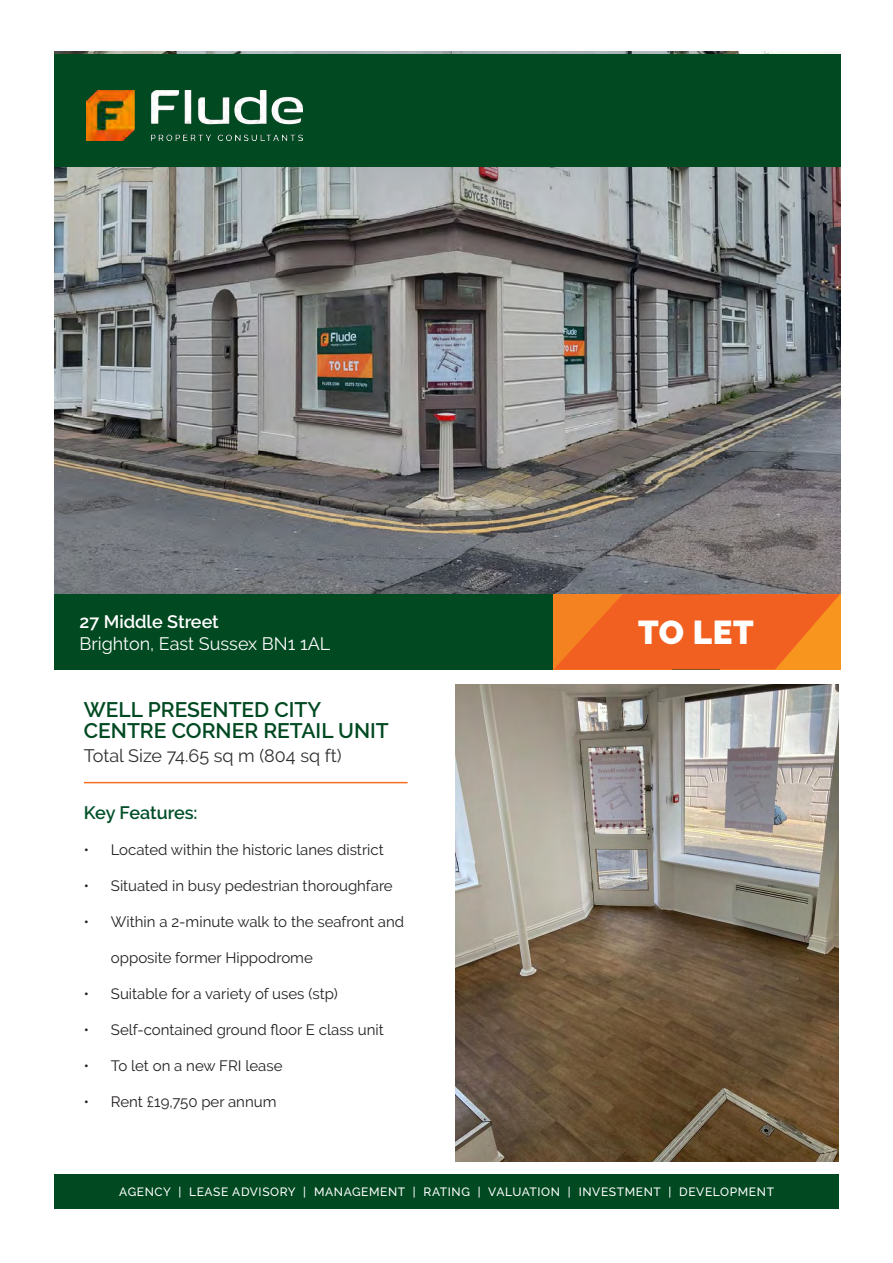
<style>
.page{position:relative;width:893px;height:1263px;background:#fff}
.page>*{position:absolute;margin:0;border:0;box-sizing:border-box;transform-origin:0 0}
.t1{font:900 33px "Raleway";color:#fff}
.Flude_-_Main_Header{font:600 21px "Raleway";color:#004921}
.Flude_-_Tagline_Text{font:18px "Raleway";color:#312f30}
.t2{font:18px "Raleway";color:#fff}
.t3{font:600 18px "Raleway";color:#fff}
.Flude_-_Tagline_Text-2{font:600 18px "Raleway";letter-spacing:-.005em;color:#004f28}
.t4{font:15px "Raleway";color:#231f20}
.t5{font:500 12px "Raleway";letter-spacing:.05em;color:#fff}
</style>
<div class="page">
<img style="left:455px;top:685px;width:384px;height:477px">
<img style="left:54px;top:51px;width:786px;height:543px">
<div style="left:54px;top:594px;width:785px;height:75px;background:#004921"></div>
<hr style="left:84px;top:782px;width:324px;height:1px;background:#f36e21">
<div style="left:54px;top:1175px;width:785px;height:34px;background:#004921"></div>
<div style="left:54px;top:54px;width:786px;height:112px;background:#004921"></div>
<img style="left:87px;top:90px;width:216px;height:51px">
<svg style="left:553px;top:594px;width:287px;height:75px"></svg>
<p class="t3" style="left:79px;top:611px;width:141px">27 Middle Street</p>
<p class="t2" style="left:79px;top:633px;width:252px">Brighton, East Sussex BN1 1AL</p>
<p class="Flude_-_Main_Header" style="left:84px;top:698px;width:239px">WELL PRESENTED CITY</p>
<p class="Flude_-_Main_Header" style="left:84px;top:719px;width:306px">CENTRE CORNER RETAIL UNIT</p>
<p class="Flude_-_Tagline_Text" style="left:84px;top:745px;width:259px">Total Size 74.65 sq m (804 sq ft)</p>
<p class="Flude_-_Tagline_Text-2" style="left:84px;top:803px;width:115px">Key Features:</p>
<p class="t4" style="left:84px;top:841px;width:301px">• Located within the historic lanes district</p>
<p class="t4" style="left:84px;top:877px;width:310px">• Situated in busy pedestrian thoroughfare</p>
<p class="t4" style="left:84px;top:913px;width:322px">• Within a 2-minute walk to the seafront and</p>
<p class="t4" style="left:111px;top:949px;width:203px">opposite former Hippodrome</p>
<p class="t4" style="left:84px;top:985px;width:255px">• Suitable for a variety of uses (stp)</p>
<p class="t4" style="left:84px;top:1021px;width:301px">• Self-contained ground floor E class unit</p>
<p class="t4" style="left:84px;top:1057px;width:200px">• To let on a new FRI lease</p>
<p class="t4" style="left:84px;top:1093px;width:194px">• Rent £19,750 per annum</p>
<p class="t1" style="left:638px;top:613px;width:117px">TO LET</p>
<p class="t5" style="left:119px;top:1185px;width:656px">AGENCY | LEASE ADVISORY | MANAGEMENT | RATING | VALUATION | INVESTMENT | DEVELOPMENT</p>
</div>
